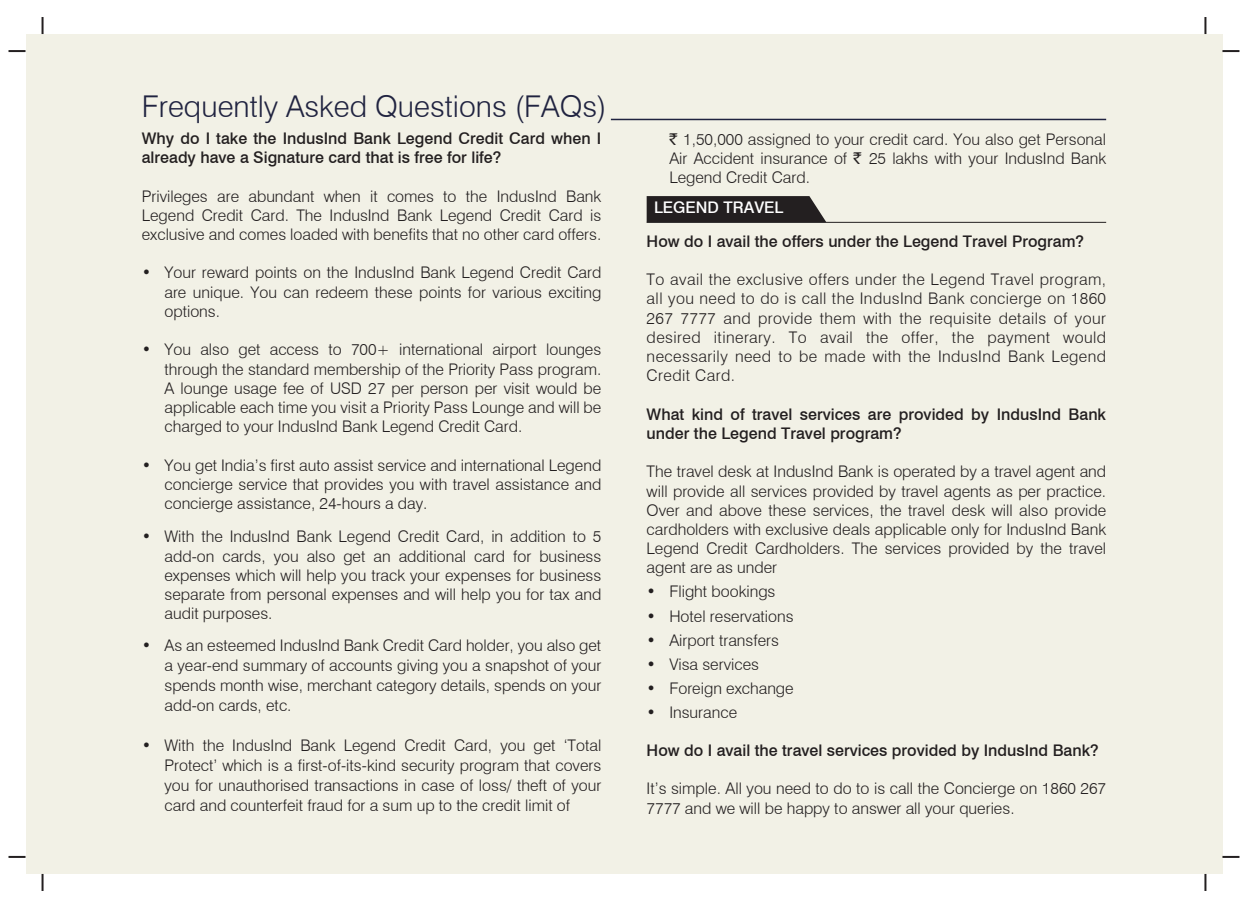
<style>
.page{position:relative;width:1248px;height:908px;background:#fff}
.page>*{position:absolute;margin:0;border:0;box-sizing:border-box;transform-origin:0 0}
.t1{font:300 30px "Swiss 721 BT";color:#202340}
.t2{font:300 16px/19.2px "Swiss 721 BT";color:#231f20;text-align:justify}
.t3{font:500 16px/19.2px "Swiss 721 BT";color:#231f20}
.t4{font:500 16px "Swiss 721 BT";color:#fff}
.s1{font-family:"Rupee Foradian";font-weight:400}
</style>
<div class="page">
<div style="left:26px;top:34px;width:1196px;height:839px;background:#f2f1e6"></div>
<svg style="left:9px;top:50px;width:17px;height:2px"></svg>
<svg style="left:42px;top:17px;width:2px;height:17px"></svg>
<svg style="left:1222px;top:50px;width:17px;height:2px"></svg>
<svg style="left:1204px;top:17px;width:2px;height:17px"></svg>
<svg style="left:9px;top:855px;width:17px;height:2px"></svg>
<svg style="left:42px;top:873px;width:2px;height:17px"></svg>
<svg style="left:1222px;top:855px;width:17px;height:2px"></svg>
<svg style="left:1204px;top:873px;width:2px;height:17px"></svg>
<hr style="left:611px;top:119px;width:495px;height:1px;background:#202340">
<svg style="left:646px;top:196px;width:180px;height:26px;background:#2d2a2a"></svg>
<hr style="left:646px;top:222px;width:460px;height:1px;background:#231f20">
<p class="t1" style="left:142px;top:88px;width:466px">Frequently Asked Questions (FAQs)</p>
<p class="t3" style="left:142px;top:128px;width:461px">Why do I take the IndusInd Bank Legend Credit Card when I already have a Signature card that is free for life?</p>
<p class="t2" style="left:142px;top:186px;width:461px">Privileges are abundant when it comes to the IndusInd Bank Legend Credit Card. The IndusInd Bank Legend Credit Card is exclusive and comes loaded with benefits that no other card offers.</p>
<p class="t2" style="left:164px;top:263px;width:438px;text-indent:-23px">• Your reward points on the IndusInd Bank Legend Credit Card are unique. You can redeem these points for various exciting options.</p>
<p class="t2" style="left:164px;top:340px;width:438px;text-indent:-23px">• You also get access to 700+ international airport lounges through the standard membership of the Priority Pass program.<br>A lounge usage fee of USD 27 per person per visit would be applicable each time you visit a Priority Pass Lounge and will be charged to your IndusInd Bank Legend Credit Card.</p>
<p class="t2" style="left:164px;top:455px;width:438px;text-indent:-23px">• You get India’s first auto assist service and international Legend concierge service that provides you with travel assistance and concierge assistance, 24-hours a day.</p>
<p class="t2" style="left:164px;top:526px;width:438px;text-indent:-23px">• With the IndusInd Bank Legend Credit Card, in addition to 5 add-on cards, you also get an additional card for business expenses which will help you track your expenses for business separate from personal expenses and will help you for tax and audit purposes.</p>
<p class="t2" style="left:164px;top:635px;width:438px;line-height:20px;text-indent:-23px">• As an esteemed IndusInd Bank Credit Card holder, you also get a year-end summary of accounts giving you a snapshot of your spends month wise, merchant category details, spends on your add-on cards, etc.</p>
<p class="t2" style="left:164px;top:735px;width:438px;line-height:20px;text-indent:-23px">• With the IndusInd Bank Legend Credit Card, you get ‘Total Protect’ which is a first-of-its-kind security program that covers you for unauthorised transactions in case of loss/ theft of your card and counterfeit fraud for a sum up to the credit limit of</p>
<p class="t2" style="left:669px;top:129px;width:438px"><span class="s1">`</span> 1,50,000 assigned to your credit card. You also get Personal Air Accident insurance of <span class="s1">`</span> 25 lakhs with your IndusInd Bank Legend Credit Card.</p>
<p class="t4" style="left:654px;top:198px;width:131px">LEGEND TRAVEL</p>
<p class="t3" style="left:646px;top:231px;width:439px">How do I avail the offers under the Legend Travel Program?</p>
<p class="t2" style="left:646px;top:269px;width:461px">To avail the exclusive offers under the Legend Travel program, all you need to do is call the IndusInd Bank concierge on 1860<br>267 7777 and provide them with the requisite details of your desired itinerary. To avail the offer, the payment would necessarily need to be made with the IndusInd Bank Legend Credit Card.</p>
<p class="t3" style="left:646px;top:404px;width:461px">What kind of travel services are provided by IndusInd Bank under the Legend Travel program?</p>
<p class="t2" style="left:646px;top:461px;width:461px">The travel desk at IndusInd Bank is operated by a travel agent and will provide all services provided by travel agents as per practice.<br>Over and above these services, the travel desk will also provide cardholders with exclusive deals applicable only for IndusInd Bank Legend Credit Cardholders. The services provided by the travel agent are as under</p>
<p class="t2" style="left:646px;top:581px;width:130px">• Flight bookings</p>
<p class="t2" style="left:646px;top:605px;width:148px">• Hotel reservations</p>
<p class="t2" style="left:646px;top:629px;width:134px">• Airport transfers</p>
<p class="t2" style="left:646px;top:653px;width:114px">• Visa services</p>
<p class="t2" style="left:646px;top:677px;width:148px">• Foreign exchange</p>
<p class="t2" style="left:646px;top:701px;width:92px">• Insurance</p>
<p class="t3" style="left:646px;top:740px;width:453px">How do I avail the travel services provided by IndusInd Bank?</p>
<p class="t2" style="left:646px;top:778px;width:461px">It’s simple. All you need to do to is call the Concierge on 1860 267<br>7777 and we will be happy to answer all your queries.</p>
</div>
